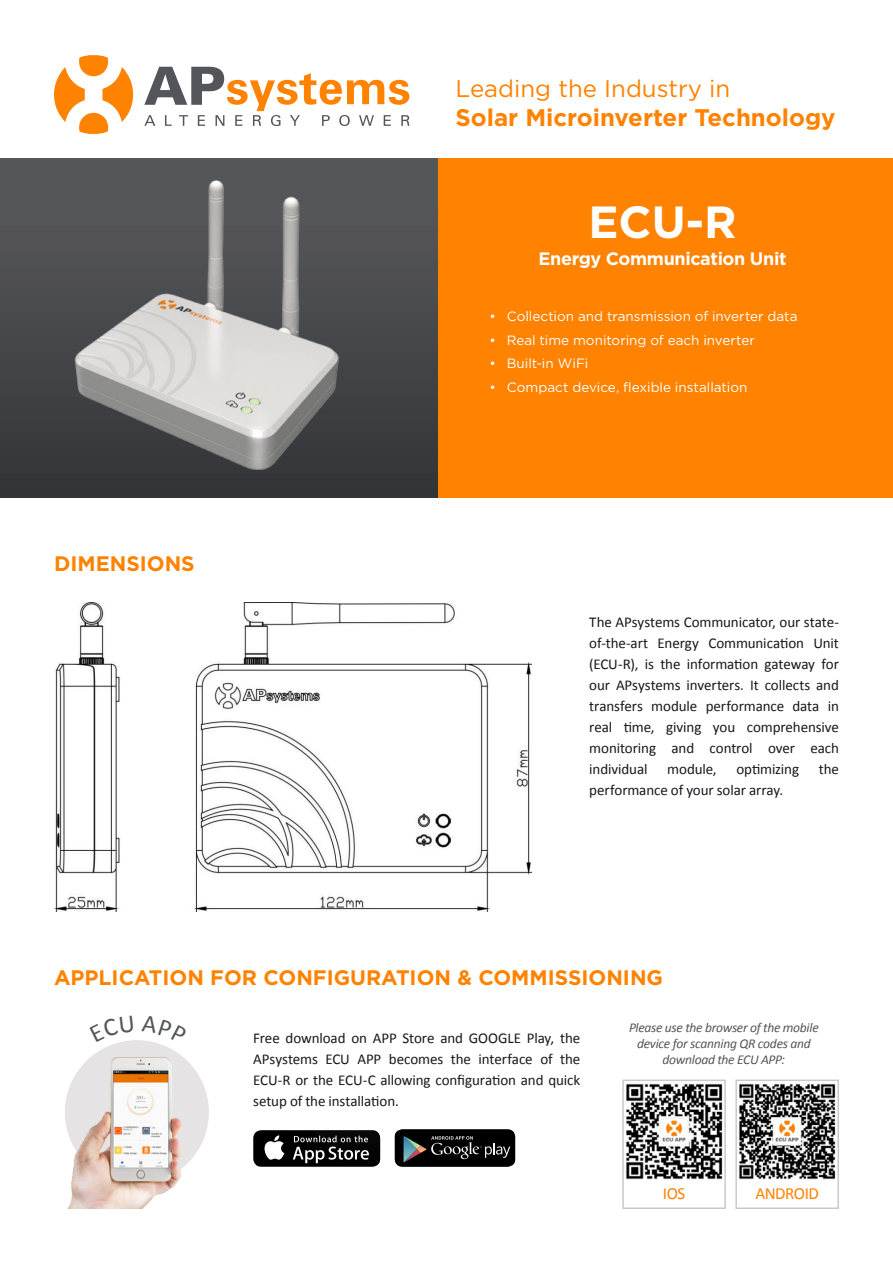
<style>
.page{position:relative;width:893px;height:1263px;background:#fff}
.page>*{position:absolute;margin:0;border:0;box-sizing:border-box;transform-origin:0 0}
.t1{font:700 45px "Gotham";color:#fff}
.t2{font:700 24px "Gotham";color:#ff8200}
.t3{font:24px "Gotham";color:#ff8200}
.t4{font:700 21px "Gotham";color:#ff8200}
.t5{font:700 18px "Gotham";letter-spacing:-.02em;color:#fff}
.t6{font:16.95px "Calibri";letter-spacing:-.03em;color:#ff8200}
.t7{font:15px/21px "Calibri";letter-spacing:-.01em;color:#1a171c;text-align:justify}
.t8{font:13.5px "Gotham";color:#fff}
.t9{font:italic 13.5px/16.2px "Calibri";letter-spacing:-.02em;color:#54555a;text-align:center}
</style>
<div class="page">
<div style="left:437px;top:158px;width:456px;height:340px;background:#ff8200"></div>
<div style="left:0;top:158px;width:437px;height:340px;background:linear-gradient(to bottom,#5a5b5f,#343539)"></div>
<img style="left:62px;top:168px;width:292px;height:319px">
<svg style="left:253px;top:1130px;width:127px;height:37px;background:#333"></svg>
<svg style="left:394px;top:1129px;width:121px;height:38px;background:#202222"></svg>
<svg style="left:54px;top:55px;width:79px;height:79px"></svg>
<svg style="left:144px;top:67px;width:265px;height:59px"></svg>
<img style="left:54px;top:602px;width:478px;height:310px">
<div style="left:65px;top:1040px;width:144px;height:144px;background:#e6e3e5;border-radius:50%"></div>
<img style="left:65px;top:1042px;width:118px;height:167px">
<svg style="left:622px;top:1079px;width:104px;height:130px"></svg>
<svg style="left:735px;top:1079px;width:104px;height:130px"></svg>
<svg style="left:142px;top:1040px;width:41px;height:4px"></svg>
<h2 class="t3" style="left:455px;top:73px;width:276px">Leading the Industry in</h2>
<h2 class="t2" style="left:455px;top:102px;width:382px">Solar Microinverter Technology</h2>
<h1 class="t1" style="left:588px;top:192px;width:150px">ECU-R</h1>
<p class="t5" style="left:538px;top:246px;width:250px">Energy Communication Unit</p>
<h3 class="t4" style="left:54px;top:549px;width:142px">DIMENSIONS</h3>
<p class="t8" style="left:490px;top:308px;width:309px">• Collection and transmission of inverter data</p>
<p class="t8" style="left:490px;top:331px;width:267px">• Real time monitoring of each inverter</p>
<p class="t8" style="left:490px;top:355px;width:100px">• Built-in WiFi</p>
<p class="t8" style="left:490px;top:378px;width:259px">• Compact device, flexible installation</p>
<p class="t7" style="left:589px;top:612px;width:251px">The APsystems Communicator, our state&shy;of-the-art Energy Communication Unit (ECU-R), is the information gateway for our APsystems inverters. It collects and transfers module performance data in real time, giving you comprehensive monitoring and control over each individual</p>
<p class="t7" style="left:667px;top:759px;width:51px">module,</p>
<p class="t7" style="left:736px;top:759px;width:64px">optimizing</p>
<p class="t7" style="left:819px;top:759px;width:22px">the</p>
<p class="t7" style="left:589px;top:780px;width:196px">performance of your solar array.</p>
<h3 class="t4" style="left:54px;top:963px;width:611px">APPLICATION FOR CONFIGURATION &amp; COMMISSIONING</h3>
<p class="t7" style="left:253px;top:1027px;width:329px">Free download on APP Store and GOOGLE Play, the APsystems ECU APP becomes the interface of the ECU-R or the ECU-C allowing configuration and quick setup of the installation.</p>
<p class="t9" style="left:629px;top:1018px;width:191px">Please use the browser of the mobile device for scanning QR codes and download the ECU APP:</p>
<p class="t6" style="left:663px;top:1183px;width:24px">IOS</p>
<p class="t6" style="left:755px;top:1183px;width:65px">ANDROID</p>
</div>
